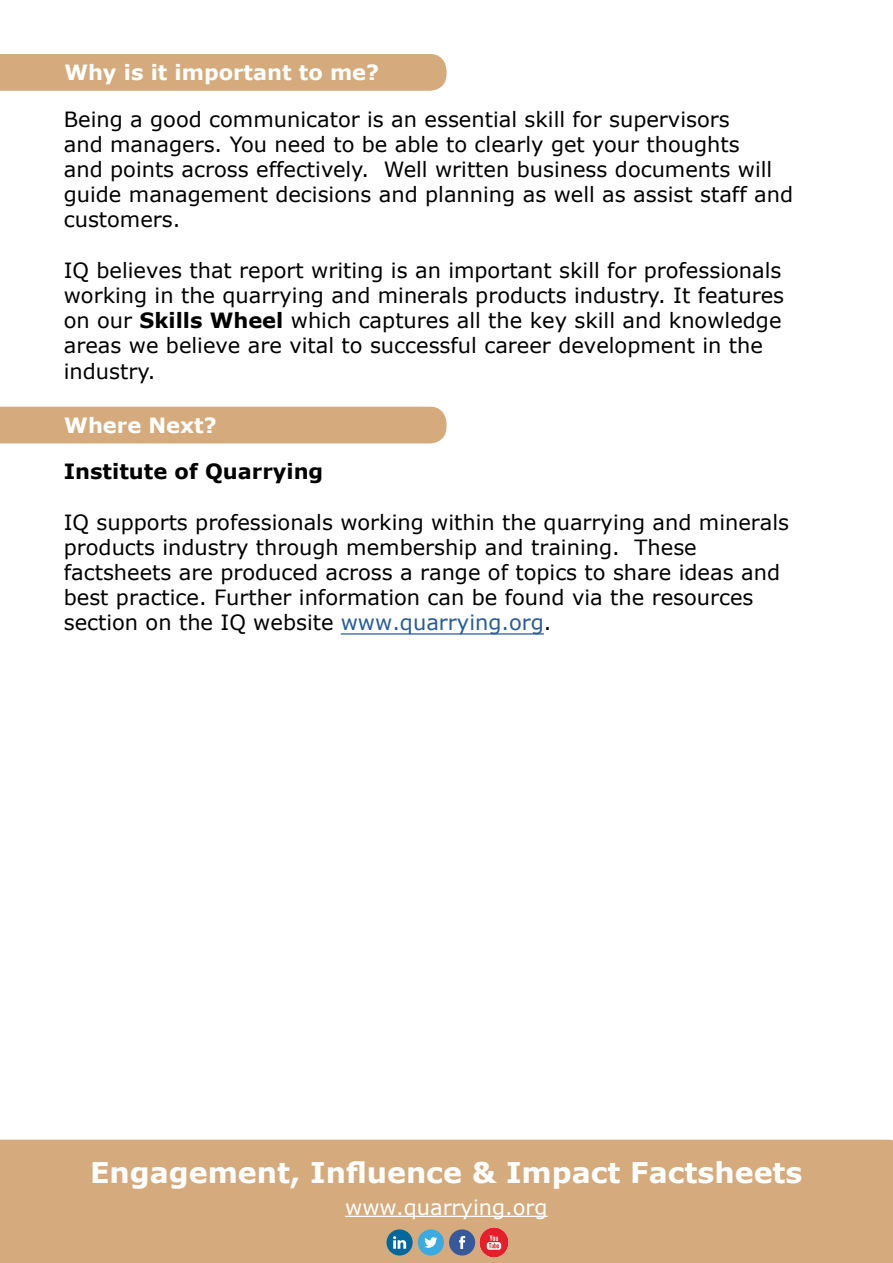
<style>
.page{position:relative;width:893px;height:1263px;background:#fff}
.page>*{position:absolute;margin:0;border:0;box-sizing:border-box;transform-origin:0 0}
.t1{font:700 28.5px "Verdana";color:#fff}
.t2{font:21px/25.2px "Verdana";color:#000}
.t3{font:700 21px "Verdana";color:#fff}
.t4{font:700 21px "Verdana";color:#000}
.t5{font:21px "Verdana";color:#fff}
.s1{font-weight:700}
.s2{color:#275b9b}
</style>
<div class="page">
<div style="left:0;top:1140px;width:893px;height:123px;background:#d5ab7d"></div>
<svg style="left:386px;top:1229px;width:89px;height:26px;background:#7093a8"></svg>
<div style="left:0;top:407px;width:446px;height:36px;background:#d5ab7d"></div>
<hr style="left:345px;top:1216px;width:203px;height:1px;background:#fff">
<div style="left:0;top:54px;width:446px;height:37px;background:#d5ab7d"></div>
<hr style="left:341px;top:633px;width:203px;height:1px;background:#275b9b">
<img style="left:479px;top:1228px;width:30px;height:29px">
<p class="t3" style="left:64px;top:58px;width:316px">Why is it important to me?</p>
<p class="t2" style="left:64px;top:106px;width:731px">Being a good communicator is an essential skill for supervisors<br>and managers. You need to be able to clearly get your thoughts<br>and points across effectively. Well written business documents will guide management decisions and planning as well as assist staff and customers.</p>
<p class="t2" style="left:64px;top:257px;width:722px">IQ believes that report writing is an important skill for professionals working in the quarrying and minerals products industry. It features on our <span class="s1">Skills Wheel</span> which captures all the key skill and knowledge areas we believe are vital to successful career development in the industry.</p>
<p class="t3" style="left:64px;top:411px;width:154px">Where Next?</p>
<p class="t4" style="left:64px;top:457px;width:261px">Institute of Quarrying</p>
<p class="t2" style="left:64px;top:509px;width:727px">IQ supports professionals working within the quarrying and minerals products industry through membership and training. These factsheets are produced across a range of topics to share ideas and best practice. Further information can be found via the resources section on the IQ website <span class="s2">www.quarrying.org</span>.</p>
<h1 class="t1" style="left:90px;top:1152px;width:714px">Engagement, Influence &amp; Impact Factsheets</h1>
<p class="t5" style="left:345px;top:1192px;width:204px">www.quarrying.org</p>
</div>
